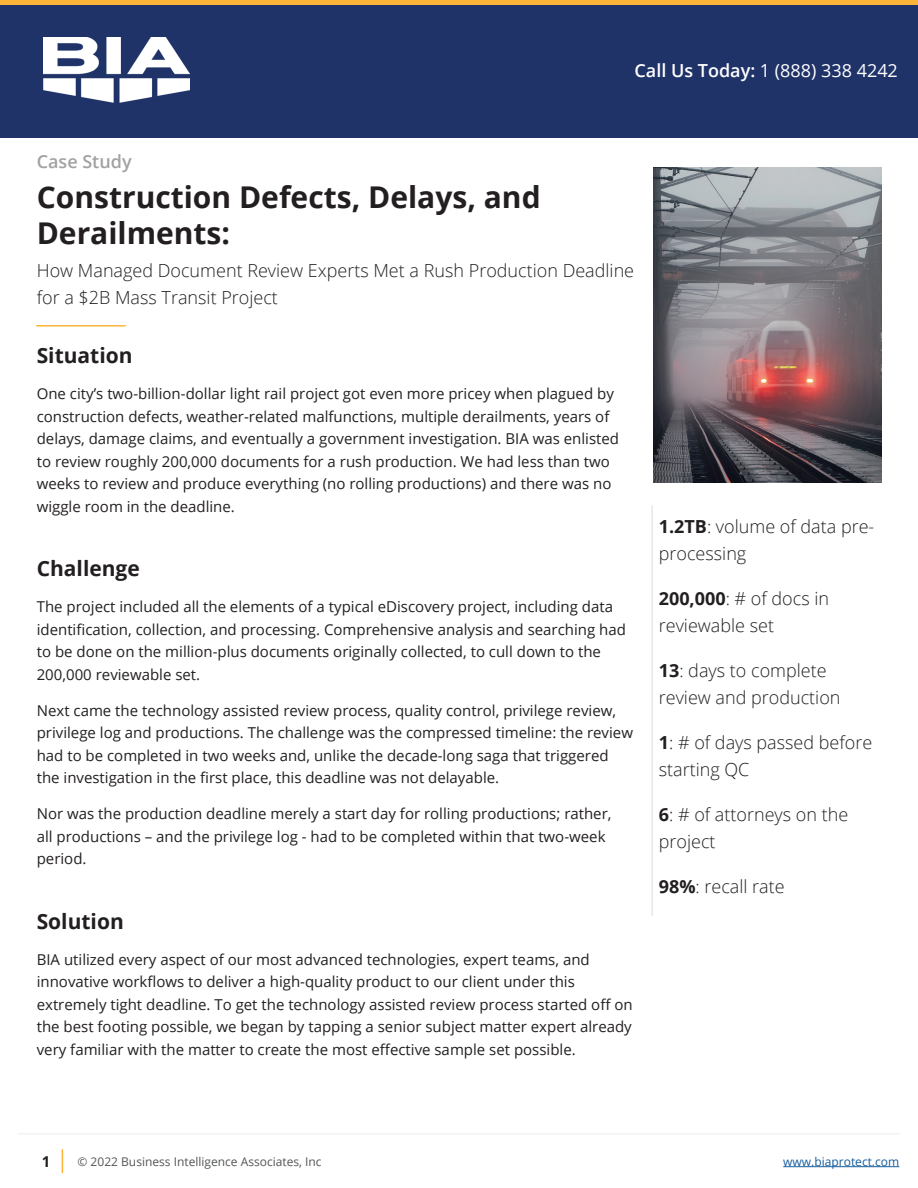
<style>
.page{position:relative;width:918px;height:1188px;background:#fff}
.page>*{position:absolute;margin:0;border:0;box-sizing:border-box;transform-origin:0 0}
.t1{font:700 30px/36px "Open Sans";color:#231f20}
.t2{font:700 21px "Open Sans";color:#231f20}
.t3{font:300 18px/27px "Open Sans";color:#231f20}
.t4{font:18px "Open Sans";color:#fff}
.t5{font:600 18px "Open Sans";color:#a3a1a1}
.t6{font:15px/22.5px "Open Sans";color:#231f20}
.t7{font:700 15px "Open Sans";color:#231f20}
.t8{font:12px "Open Sans";color:#545555}
.t9{font:12px "Open Sans";color:#175d9e}
.s1{font-weight:600}
.s2{font-weight:700}
</style>
<div class="page">
<svg style="left:62px;top:1150px;width:1px;height:23px"></svg>
<hr style="left:18px;top:1133px;width:882px;height:2px;background:#f3f3f3">
<hr style="left:783px;top:1166px;width:116px;height:1px;background:#175d9e">
<div style="left:0;top:3px;width:918px;height:135px;background:#1f3369"></div>
<hr style="left:0;top:0;width:918px;height:4px;background:#fcb539">
<hr style="left:37px;top:325px;width:88px;height:2px;background:#fcb536">
<img style="left:43px;top:38px;width:147px;height:64px">
<hr style="left:651px;top:506px;width:2px;height:409px;background:#e5e8e7">
<img style="left:654px;top:167px;width:228px;height:316px">
<p class="t5" style="left:37px;top:149px;width:96px">Case Study</p>
<p class="t4" style="left:634px;top:58px;width:265px"><span class="s1">Call Us Today:</span> 1 (888) 338 4242</p>
<h1 class="t1" style="left:37px;top:178px;width:505px">Construction Defects, Delays, and<br>Derailments:</h1>
<p class="t3" style="left:37px;top:256px;width:599px">How Managed Document Review Experts Met a Rush Production Deadline for a $2B Mass Transit Project</p>
<h2 class="t2" style="left:37px;top:341px;width:97px">Situation</h2>
<p class="t6" style="left:37px;top:382px;width:584px">One city’s two-billion-dollar light rail project got even more pricey when plagued by construction defects, weather-related malfunctions, multiple derailments, years of delays, damage claims, and eventually a government investigation. BIA was enlisted to review roughly 200,000 documents for a rush production. We had less than two weeks to review and produce everything (no rolling productions) and there was no wiggle room in the deadline.</p>
<h2 class="t2" style="left:37px;top:554px;width:105px">Challenge</h2>
<p class="t6" style="left:37px;top:595px;width:591px">The project included all the elements of a typical eDiscovery project, including data identification, collection, and processing. Comprehensive analysis and searching had to be done on the million-plus documents originally collected, to cull down to the 200,000 reviewable set.</p>
<p class="t6" style="left:37px;top:699px;width:598px">Next came the technology assisted review process, quality control, privilege review, privilege log and productions. The challenge was the compressed timeline: the review had to be completed in two weeks and, unlike the decade-long saga that triggered the investigation in the first place, this deadline was not delayable.</p>
<p class="t6" style="left:37px;top:802px;width:576px">Nor was the production deadline merely a start day for rolling productions; rather, all productions – and the privilege log - had to be completed within that two-week period.</p>
<h2 class="t2" style="left:37px;top:907px;width:89px">Solution</h2>
<p class="t6" style="left:37px;top:948px;width:597px">BIA utilized every aspect of our most advanced technologies, expert teams, and innovative workflows to deliver a high-quality product to our client under this extremely tight deadline. To get the technology assisted review process started off on the best footing possible, we began by tapping a senior subject matter expert already very familiar with the matter to create the most effective sample set possible.</p>
<p class="t3" style="left:659px;top:513px;width:217px"><span class="s2">1.2TB</span>: volume of data pre&shy;processing</p>
<p class="t3" style="left:659px;top:585px;width:172px"><span class="s2">200,000</span>: # of docs in reviewable set</p>
<p class="t3" style="left:659px;top:657px;width:183px"><span class="s2">13</span>: days to complete review and production</p>
<p class="t3" style="left:659px;top:729px;width:215px"><span class="s2">1</span>: # of days passed before starting QC</p>
<p class="t3" style="left:659px;top:801px;width:191px"><span class="s2">6</span>: # of attorneys on the project</p>
<p class="t3" style="left:659px;top:873px;width:127px"><span class="s2">98%</span>: recall rate</p>
<p class="t7" style="left:42px;top:1151px;width:10px">1</p>
<p class="t8" style="left:78px;top:1153px;width:246px">© 2022 Business Intelligence Associates, Inc</p>
<p class="t9" style="left:783px;top:1153px;width:117px">www.biaprotect.com</p>
</div>
